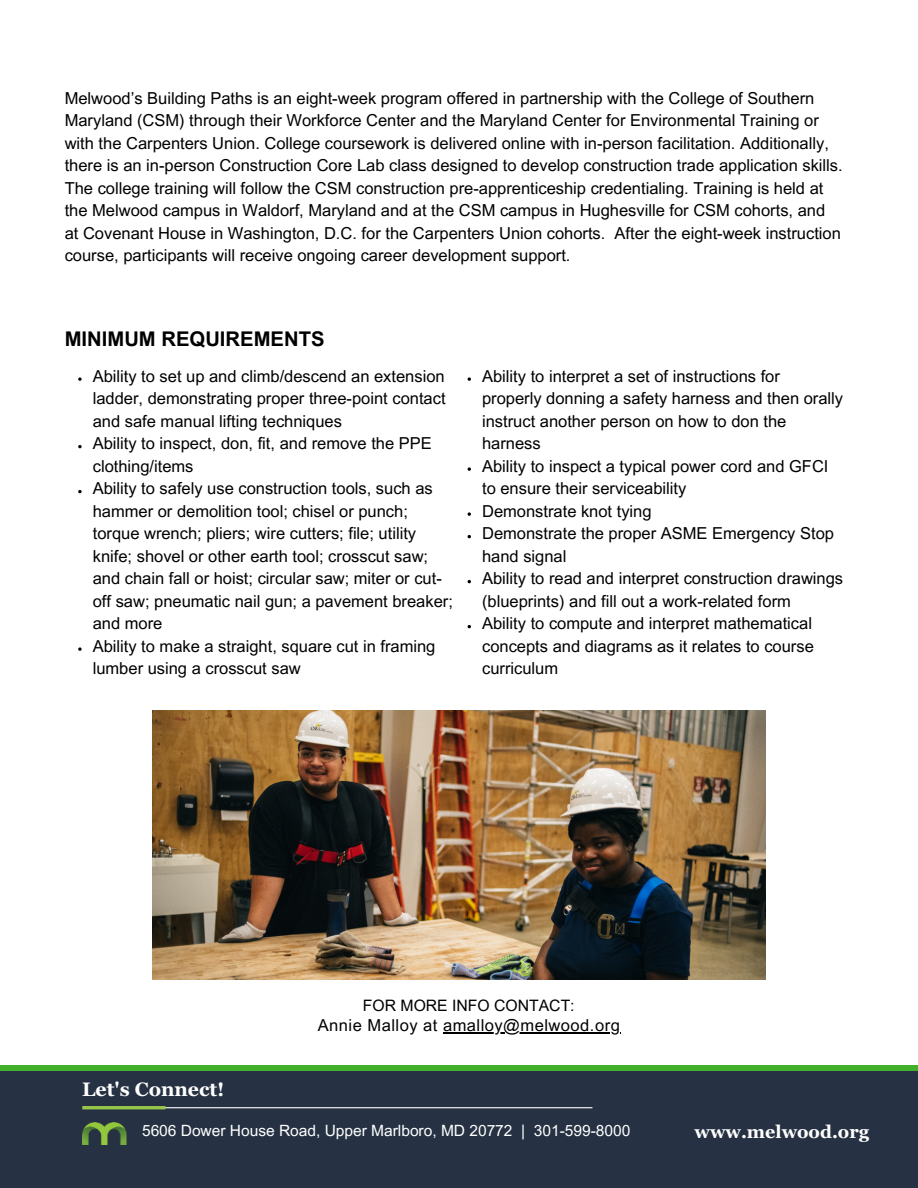
<style>
.page{position:relative;width:918px;height:1188px;background:#fff}
.page>*{position:absolute;margin:0;border:0;box-sizing:border-box;transform-origin:0 0}
.t1{font:700 20.25px "Arial MT Pro";color:#000}
.t2{font:700 19.5px "Georgia Pro";color:#fff}
.t3{font:700 18px "Georgia Pro";color:#fff}
.t4{font:16.5px/22.5px "Arial MT Pro";color:#000}
.t5{font:16.5px "Arial MT Pro";letter-spacing:.03em;color:#000}
.t6{font:15.75px "Arial MT Pro";color:#000}
.t7{font:15.45px "Arial MT Pro";color:#fff}
</style>
<div class="page">
<div style="left:0;top:1068px;width:918px;height:120px;background:#263243"></div>
<div style="left:0;top:1065px;width:918px;height:5px;background:#43b02a"></div>
<hr style="left:87px;top:1107px;width:505px;height:1px;background:#fff">
<hr style="left:82px;top:1106px;width:83px;height:3px;background:#97c749">
<img style="left:82px;top:1122px;width:45px;height:23px">
<img style="left:153px;top:710px;width:613px;height:269px">
<hr style="left:443px;top:1032px;width:177px;height:1px;background:#000">
<svg style="left:78px;top:377px;width:4px;height:4px"></svg>
<svg style="left:78px;top:445px;width:4px;height:3px"></svg>
<svg style="left:78px;top:490px;width:4px;height:3px"></svg>
<svg style="left:78px;top:647px;width:4px;height:4px"></svg>
<svg style="left:468px;top:377px;width:3px;height:4px"></svg>
<svg style="left:468px;top:467px;width:3px;height:4px"></svg>
<svg style="left:468px;top:512px;width:3px;height:4px"></svg>
<p class="t4" style="left:65px;top:87px;width:780px">Melwood’s Building Paths is an eight-week program offered in partnership with the College of Southern Maryland (CSM) through their Workforce Center and the Maryland Center for Environmental Training or with the Carpenters Union. College coursework is delivered online with in-person facilitation. Additionally, there is an in-person Construction Core Lab class designed to develop construction trade application skills.<br>The college training will follow the CSM construction pre-apprenticeship credentialing. Training is held at the Melwood campus in Waldorf, Maryland and at the CSM campus in Hughesville for CSM cohorts, and at Covenant House in Washington, D.C. for the Carpenters Union cohorts. After the eight-week instruction course, participants will receive ongoing career development support.</p>
<p class="t1" style="left:65px;top:327px;width:261px">MINIMUM REQUIREMENTS</p>
<p class="t4" style="left:93px;top:366px;width:362px">Ability to set up and climb/descend an extension ladder, demonstrating proper three-point contact and safe manual lifting techniques<br>Ability to inspect, don, fit, and remove the PPE clothing/items<br>Ability to safely use construction tools, such as hammer or demolition tool; chisel or punch; torque wrench; pliers; wire cutters; file; utility knife; shovel or other earth tool; crosscut saw; and chain fall or hoist; circular saw; miter or cut&shy;off saw; pneumatic nail gun; a pavement breaker; and more<br>Ability to make a straight, square cut in framing lumber using a crosscut saw</p>
<p class="t4" style="left:482px;top:366px;width:363px">Ability to interpret a set of instructions for properly donning a safety harness and then orally instruct another person on how to don the harness<br>Ability to inspect a typical power cord and GFCI to ensure their serviceability<br>Demonstrate knot tying<br>Demonstrate the proper ASME Emergency Stop hand signal<br>Ability to read and interpret construction drawings (blueprints) and fill out a work-related form<br>Ability to compute and interpret mathematical concepts and diagrams as it relates to course curriculum</p>
<p class="t6" style="left:363px;top:997px;width:213px">FOR MORE INFO CONTACT:</p>
<p class="t5" style="left:318px;top:1016px;width:304px">Annie Malloy at amalloy@melwood.org</p>
<p class="t2" style="left:82px;top:1078px;width:144px">Let's Connect!</p>
<p class="t7" style="left:142px;top:1122px;width:490px">5606 Dower House Road, Upper Marlboro, MD 20772 | 301-599-8000</p>
<p class="t3" style="left:694px;top:1122px;width:176px">www.melwood.org</p>
</div>
